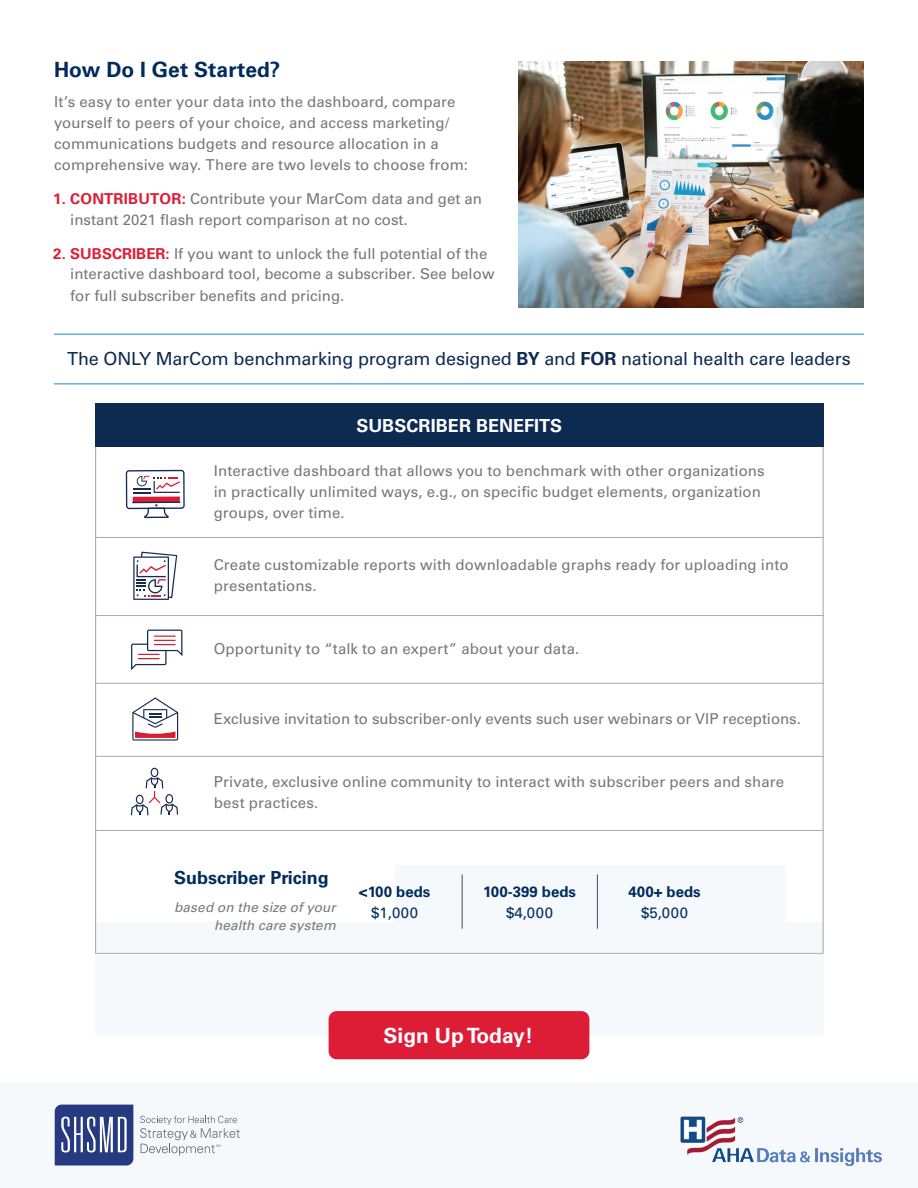
<style>
.page{position:relative;width:918px;height:1188px;background:#fff}
.page>*{position:absolute;margin:0;border:0;box-sizing:border-box;transform-origin:0 0}
.t1{font:700 21px "Univers LT Std";color:#002b5c}
.t2{font:700 21px "Univers LT Std";color:#fff}
.t3{font:18px "Univers LT Std";letter-spacing:-.015em;color:#0d2b51}
.t4{font:700 18px "Univers LT Std";color:#fff}
.t5{font:700 18px "Univers LT Std";color:#002b5c}
.t6{font:15px/21px "Univers LT Std";letter-spacing:.005em;color:#767779}
.t7{font:700 15px "Univers LT Std";color:#002b5c}
.t8{font:15px "Univers LT Std";letter-spacing:.04em;color:#002b5c}
.t9{font:italic 13.5px/18px "Univers LT Std";letter-spacing:.01em;color:#767779;text-align:right}
.s1{font-weight:700;color:#dd1d35}
.s2{font-weight:700}
</style>
<div class="page">
<div style="left:95px;top:922px;width:729px;height:113px;background:#f5f9fc"></div>
<div style="left:395px;top:865px;width:391px;height:73px;background:#f5f9fc"></div>
<hr style="left:462px;top:874px;width:1px;height:55px;background:#474c56">
<hr style="left:597px;top:874px;width:1px;height:55px;background:#474c56">
<div style="left:0;top:1083px;width:918px;height:105px;background:#f5f9fc"></div>
<div style="left:329px;top:1011px;width:260px;height:48px;background:#dd1d35;border-radius:8px"></div>
<img style="left:518px;top:62px;width:346px;height:246px">
<svg style="left:140px;top:1116px;width:100px;height:40px"></svg>
<svg style="left:55px;top:1105px;width:78px;height:61px;background:#4f6098"></svg>
<img style="left:680px;top:1116px;width:201px;height:49px">
<hr style="left:54px;top:333px;width:810px;height:2px;background:#64b0e1">
<hr style="left:54px;top:383px;width:810px;height:2px;background:#64b0e1">
<div style="left:95px;top:404px;width:729px;height:43px;background:#0d2b51"></div>
<hr style="left:95px;top:537px;width:729px;height:1px;background:#a8abac">
<svg style="left:126px;top:470px;width:59px;height:48px"></svg>
<hr style="left:95px;top:615px;width:729px;height:1px;background:#a8abac">
<svg style="left:133px;top:552px;width:44px;height:48px"></svg>
<hr style="left:95px;top:683px;width:729px;height:1px;background:#a8abac">
<svg style="left:131px;top:630px;width:51px;height:40px"></svg>
<svg style="left:132px;top:697px;width:46px;height:44px"></svg>
<hr style="left:95px;top:756px;width:729px;height:1px;background:#a8abac">
<hr style="left:95px;top:830px;width:729px;height:1px;background:#a8abac">
<svg style="left:131px;top:768px;width:47px;height:47px"></svg>
<h1 class="t1" style="left:54px;top:57px;width:228px">How Do I Get Started?</h1>
<p class="t6" style="left:54px;top:92px;width:416px">It’s easy to enter your data into the dashboard, compare yourself to peers of your choice, and access marketing/ communications budgets and resource allocation in a comprehensive way. There are two levels to choose from:</p>
<p class="t6" style="left:70px;top:188px;width:413px;line-height:20.5px;text-indent:-17px"><span class="s1">1. CONTRIBUTOR:</span> Contribute your MarCom data and get an instant 2021 flash report comparison at no cost.</p>
<p class="t6" style="left:70px;top:243px;width:426px;text-indent:-17px"><span class="s1">2. SUBSCRIBER:</span> If you want to unlock the full potential of the interactive dashboard tool, become a subscriber. See below for full subscriber benefits and pricing.</p>
<p class="t3" style="left:67px;top:348px;width:785px">The ONLY MarCom benchmarking program designed <span class="s2">BY</span> and <span class="s2">FOR</span> national health care leaders</p>
<p class="t4" style="left:356px;top:416px;width:207px">SUBSCRIBER BENEFITS</p>
<p class="t6" style="left:214px;top:460px;width:552px">Interactive dashboard that allows you to benchmark with other organizations in practically unlimited ways, e.g., on specific budget elements, organization groups, over time.</p>
<p class="t6" style="left:214px;top:555px;width:576px">Create customizable reports with downloadable graphs ready for uploading into presentations.</p>
<p class="t6" style="left:214px;top:639px;width:367px">Opportunity to “talk to an expert” about your data.</p>
<p class="t6" style="left:214px;top:708px;width:589px">Exclusive invitation to subscriber-only events such user webinars or VIP receptions.</p>
<p class="t6" style="left:214px;top:772px;width:572px">Private, exclusive online community to interact with subscriber peers and share best practices.</p>
<p class="t5" style="left:174px;top:867px;width:156px">Subscriber Pricing</p>
<p class="t9" style="left:174px;top:898px;width:163px">based on the size of your health care system</p>
<p class="t7" style="left:359px;top:882px;width:73px">&lt;100 beds</p>
<p class="t8" style="left:371px;top:903px;width:49px">$1,000</p>
<p class="t7" style="left:483px;top:882px;width:94px">100-399 beds</p>
<p class="t8" style="left:506px;top:903px;width:49px">$4,000</p>
<h1 class="t2" style="left:384px;top:1023px;width:151px">Sign Up Today!</h1>
<p class="t7" style="left:628px;top:882px;width:74px">400+ beds</p>
<p class="t8" style="left:641px;top:903px;width:49px">$5,000</p>
</div>
